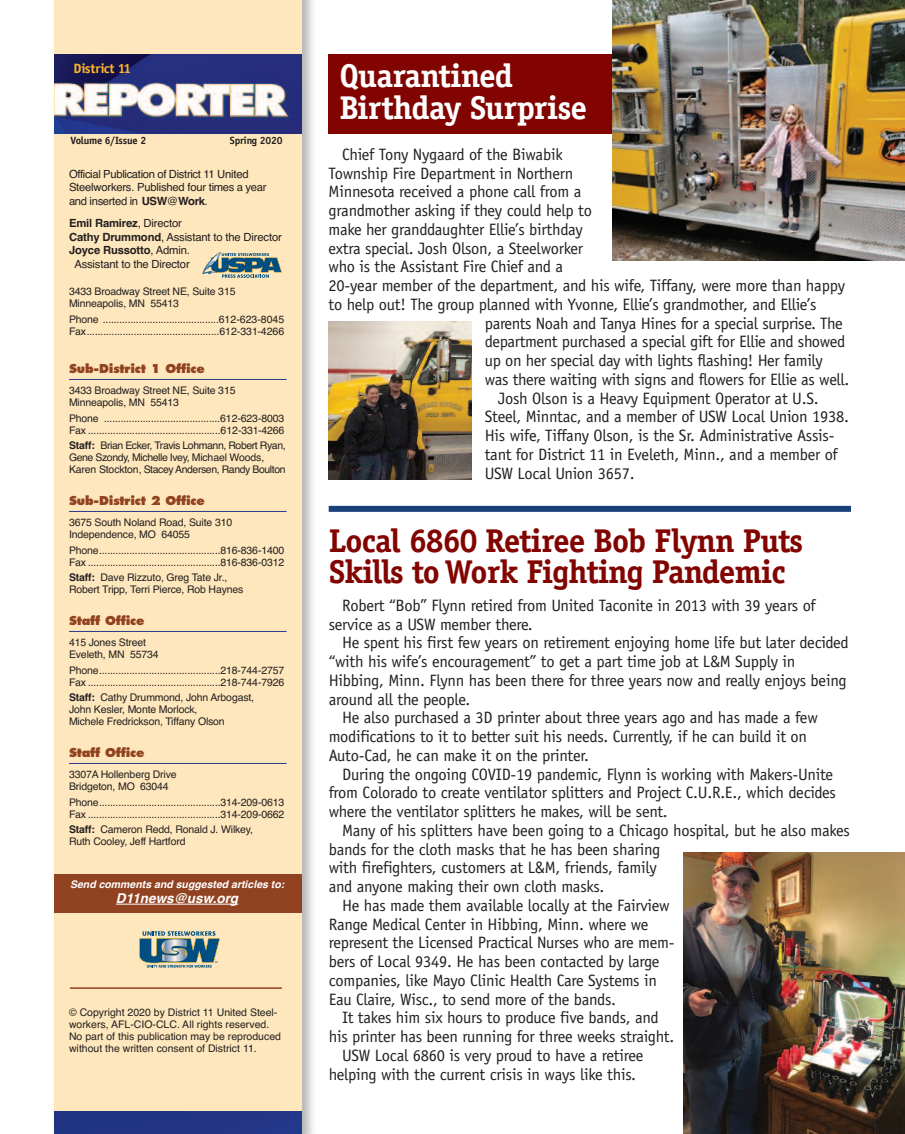
<style>
.page{position:relative;width:905px;height:1134px;background:#fff}
.page>*{position:absolute;margin:0;border:0;box-sizing:border-box;transform-origin:0 0}
.t1{font:700 33px/31.5px "Officina Serif";letter-spacing:-.025em;color:#820401}
.t2{font:700 33px/31.5px "Officina Serif";letter-spacing:-.02em;color:#fff}
.t3{font:16.5px/18.8px "Officina Sans";letter-spacing:-.015em;color:#231f20}
.t4{font:italic 700 13.5px "Helvetica";color:#fff}
.t5{font:700 13.5px "Officina Sans";letter-spacing:-.005em;color:#fcb828}
.t6{font:800 12px "Futura";letter-spacing:-.015em;color:#914221}
.t7{font:11.25px/13.5px "Helvetica";letter-spacing:-.02em;color:#231f20}
.t8{font:700 11.25px "Helvetica";letter-spacing:-.015em;color:#231f20}
.t9{font:10.5px/12px "Helvetica";letter-spacing:-.015em;color:#231f20}
.t10{font:10.5px/12px "Helvetica";letter-spacing:-.04em;color:#231f20}
.t11{font:italic 700 10.5px "Helvetica";color:#fff}
.t12{font:700 10.5px "Officina Sans";letter-spacing:-.02em;color:#231f20}
.s1{font-weight:700}
.s2{font-weight:400}
</style>
<div class="page">
<div style="left:328px;top:54px;width:522px;height:79px;background:#820401"></div>
<div style="left:54px;top:0;width:248px;height:1134px;background:#fee7bc"></div>
<hr style="left:69px;top:379px;width:217px;height:1px;background:#2b3a8e">
<hr style="left:69px;top:511px;width:217px;height:1px;background:#2b3a8e">
<hr style="left:69px;top:631px;width:217px;height:1px;background:#2b3a8e">
<hr style="left:69px;top:763px;width:217px;height:1px;background:#2b3a8e">
<svg style="left:202px;top:252px;width:80px;height:26px"></svg>
<svg style="left:139px;top:931px;width:81px;height:37px"></svg>
<div style="left:54px;top:874px;width:248px;height:38px;background:#914221"></div>
<hr style="left:116px;top:904px;width:122px;height:1px;background:#fff">
<hr style="left:70px;top:987px;width:212px;height:2px;background:#914221">
<div style="left:54px;top:1111px;width:248px;height:23px;background:#233484"></div>
<img style="left:54px;top:54px;width:248px;height:79px">
<div style="left:328px;top:506px;width:522px;height:6px;background:#19407a"></div>
<img style="left:613px;top:0;width:291px;height:260px">
<img style="left:328px;top:321px;width:143px;height:158px">
<img style="left:683px;top:853px;width:221px;height:281px">
<p class="t5" style="left:73px;top:64px;width:59px">District 11</p>
<h1 class="t2" style="left:339px;top:63px;width:249px">Quarantined<br>Birthday Surprise</h1>
<p class="t3" style="left:342px;top:146px;width:222px">Chief Tony Nygaard of the Biwabik</p>
<p class="t3" style="left:328px;top:165px;width:246px">Township Fire Department in Northern</p>
<p class="t3" style="left:328px;top:184px;width:254px">Minnesota received a phone call from a</p>
<p class="t3" style="left:328px;top:203px;width:265px">grandmother asking if they could help to</p>
<p class="t3" style="left:328px;top:221px;width:256px">make her granddaughter Ellie’s birthday</p>
<p class="t3" style="left:328px;top:240px;width:256px">extra special. Josh Olson, a Steelworker</p>
<p class="t3" style="left:328px;top:259px;width:236px">who is the Assistant Fire Chief and a</p>
<p class="t3" style="left:328px;top:278px;width:518px">20-year member of the department, and his wife, Tiffany, were more than happy</p>
<p class="t3" style="left:328px;top:296px;width:489px">to help out! The group planned with Yvonne, Ellie’s grandmother, and Ellie’s</p>
<p class="t3" style="left:484px;top:315px;width:359px">parents Noah and Tanya Hines for a special surprise. The</p>
<p class="t3" style="left:484px;top:334px;width:362px">department purchased a special gift for Ellie and showed</p>
<p class="t3" style="left:484px;top:353px;width:339px">up on her special day with lights flashing! Her family</p>
<p class="t3" style="left:484px;top:371px;width:366px">was there waiting with signs and flowers for Ellie as well.</p>
<p class="t3" style="left:498px;top:390px;width:322px">Josh Olson is a Heavy Equipment Operator at U.S.</p>
<p class="t3" style="left:484px;top:409px;width:365px">Steel, Minntac, and a member of USW Local Union 1938.</p>
<p class="t3" style="left:484px;top:428px;width:351px">His wife, Tiffany Olson, is the Sr. Administrative Assis-</p>
<p class="t3" style="left:484px;top:446px;width:354px">tant for District 11 in Eveleth, Minn., and a member of</p>
<p class="t3" style="left:484px;top:465px;width:152px">USW Local Union 3657.</p>
<p class="t12" style="left:70px;top:137px;width:77px">Volume 6/Issue 2</p>
<p class="t12" style="left:230px;top:137px;width:54px">Spring 2020</p>
<p class="t7" style="left:69px;top:167px;width:199px">Official Publication of District 11 United<br>Steelworkers. Published four times a year and inserted in <span class="s1">USW</span>@<span class="s1">Work</span>.</p>
<p class="t8" style="left:69px;top:217px;width:114px">Emil Ramirez<span class="s2">, Director</span></p>
<p class="t7" style="left:69px;top:230px;width:214px"><span class="s1">Cathy Drummond</span>, Assistant to the Director</p>
<p class="t8" style="left:69px;top:244px;width:122px">Joyce Russotto<span class="s2">, Admin.</span></p>
<p class="t7" style="left:74px;top:257px;width:117px">Assistant to the Director</p>
<p class="t9" style="left:69px;top:285px;width:168px">3433 Broadway Street NE, Suite 315<br>Minneapolis, MN 55413</p>
<p class="t9" style="left:69px;top:314px;width:217px">Phone ..........................................612-623-8045<br>Fax................................................612-331-4266</p>
<p class="t6" style="left:69px;top:361px;width:137px">Sub-District 1 Office</p>
<p class="t9" style="left:69px;top:384px;width:168px">3433 Broadway Street NE, Suite 315<br>Minneapolis, MN 55413</p>
<p class="t9" style="left:69px;top:413px;width:217px">Phone ..........................................612-623-8003<br>Fax ................................................612-331-4266</p>
<p class="t10" style="left:69px;top:440px;width:218px"><span class="s1">Staff:</span> Brian Ecker, Travis Lohmann, Robert Ryan,<br>Gene Szondy, Michelle Ivey, Michael Woods,<br>Karen Stockton, Stacey Andersen, Randy Boulton</p>
<p class="t6" style="left:69px;top:493px;width:137px">Sub-District 2 Office</p>
<p class="t9" style="left:69px;top:516px;width:165px">3675 South Noland Road, Suite 310<br>Independence, MO 64055</p>
<p class="t9" style="left:69px;top:545px;width:217px">Phone............................................816-836-1400<br>Fax ................................................816-836-0312</p>
<p class="t9" style="left:69px;top:572px;width:176px"><span class="s1">Staff:</span> Dave Rizzuto, Greg Tate Jr.,<br>Robert Tripp, Terri Pierce, Rob Haynes</p>
<p class="t6" style="left:69px;top:613px;width:77px">Staff Office</p>
<p class="t9" style="left:69px;top:636px;width:91px">415 Jones Street<br>Eveleth, MN 55734</p>
<p class="t9" style="left:69px;top:665px;width:217px">Phone............................................218-744-2757<br>Fax ................................................218-744-7926</p>
<p class="t9" style="left:69px;top:692px;width:187px"><span class="s1">Staff:</span> Cathy Drummond, John Arbogast,<br>John Kesler, Monte Morlock,<br>Michele Fredrickson, Tiffany Olson</p>
<p class="t6" style="left:69px;top:745px;width:77px">Staff Office</p>
<p class="t9" style="left:69px;top:768px;width:109px">3307A Hollenberg Drive<br>Bridgeton, MO 63044</p>
<p class="t9" style="left:69px;top:797px;width:217px">Phone............................................314-209-0613<br>Fax ................................................314-209-0662</p>
<p class="t9" style="left:69px;top:824px;width:186px"><span class="s1">Staff:</span> Cameron Redd, Ronald J. Wilkey,<br>Ruth Cooley, Jeff Hartford</p>
<h1 class="t1" style="left:328px;top:527px;width:476px">Local 6860 Retiree Bob Flynn Puts<br>Skills to Work Fighting Pandemic</h1>
<p class="t3" style="left:328px;top:597px;width:488px;text-indent:14px">Robert “Bob” Flynn retired from United Taconite in 2013 with 39 years of service as a USW member there.</p>
<p class="t3" style="left:342px;top:635px;width:508px">He spent his first few years on retirement enjoying home life but later decided</p>
<p class="t3" style="left:328px;top:653px;width:468px">“with his wife’s encouragement” to get a part time job at L&amp;M Supply in</p>
<p class="t3" style="left:328px;top:672px;width:519px">Hibbing, Minn. Flynn has been there for three years now and really enjoys being</p>
<p class="t3" style="left:328px;top:691px;width:143px">around all the people.</p>
<p class="t3" style="left:342px;top:710px;width:477px">He also purchased a 3D printer about three years ago and has made a few</p>
<p class="t3" style="left:328px;top:728px;width:480px">modifications to it to better suit his needs. Currently, if he can build it on</p>
<p class="t3" style="left:328px;top:747px;width:262px">Auto-Cad, he can make it on the printer.</p>
<p class="t3" style="left:342px;top:766px;width:492px">During the ongoing COVID-19 pandemic, Flynn is working with Makers-Unite</p>
<p class="t3" style="left:329px;top:785px;width:509px">from Colorado to create ventilator splitters and Project C.U.R.E., which decides</p>
<p class="t3" style="left:329px;top:803px;width:341px">where the ventilator splitters he makes, will be sent.</p>
<p class="t3" style="left:342px;top:822px;width:509px">Many of his splitters have been going to a Chicago hospital, but he also makes</p>
<p class="t3" style="left:329px;top:841px;width:333px">bands for the cloth masks that he has been sharing</p>
<p class="t3" style="left:329px;top:860px;width:329px">with firefighters, customers at L&amp;M, friends, family</p>
<p class="t3" style="left:329px;top:878px;width:277px">and anyone making their own cloth masks.</p>
<p class="t3" style="left:342px;top:897px;width:329px">He has made them available locally at the Fairview</p>
<p class="t3" style="left:329px;top:916px;width:321px">Range Medical Center in Hibbing, Minn. where we</p>
<p class="t3" style="left:329px;top:935px;width:347px">represent the Licensed Practical Nurses who are mem-</p>
<p class="t3" style="left:329px;top:953px;width:332px">bers of Local 9349. He has been contacted by large</p>
<p class="t3" style="left:329px;top:972px;width:330px">companies, like Mayo Clinic Health Care Systems in</p>
<p class="t3" style="left:329px;top:991px;width:289px">Eau Claire, Wisc., to send more of the bands.</p>
<p class="t3" style="left:342px;top:1010px;width:318px">It takes him six hours to produce five bands, and</p>
<p class="t3" style="left:329px;top:1028px;width:347px">his printer has been running for three weeks straight.</p>
<p class="t3" style="left:342px;top:1047px;width:303px">USW Local 6860 is very proud to have a retiree</p>
<p class="t3" style="left:329px;top:1066px;width:309px">helping with the current crisis in ways like this.</p>
<p class="t11" style="left:70px;top:878px;width:216px">Send comments and suggested articles to:</p>
<p class="t4" style="left:116px;top:890px;width:124px">D11news@usw.org</p>
<p class="t9" style="left:69px;top:1007px;width:213px">© Copyright 2020 by District 11 United Steel&shy;workers, AFL-CIO-CLC. All rights reserved.<br>No part of this publication may be reproduced without the written consent of District 11.</p>
</div>
